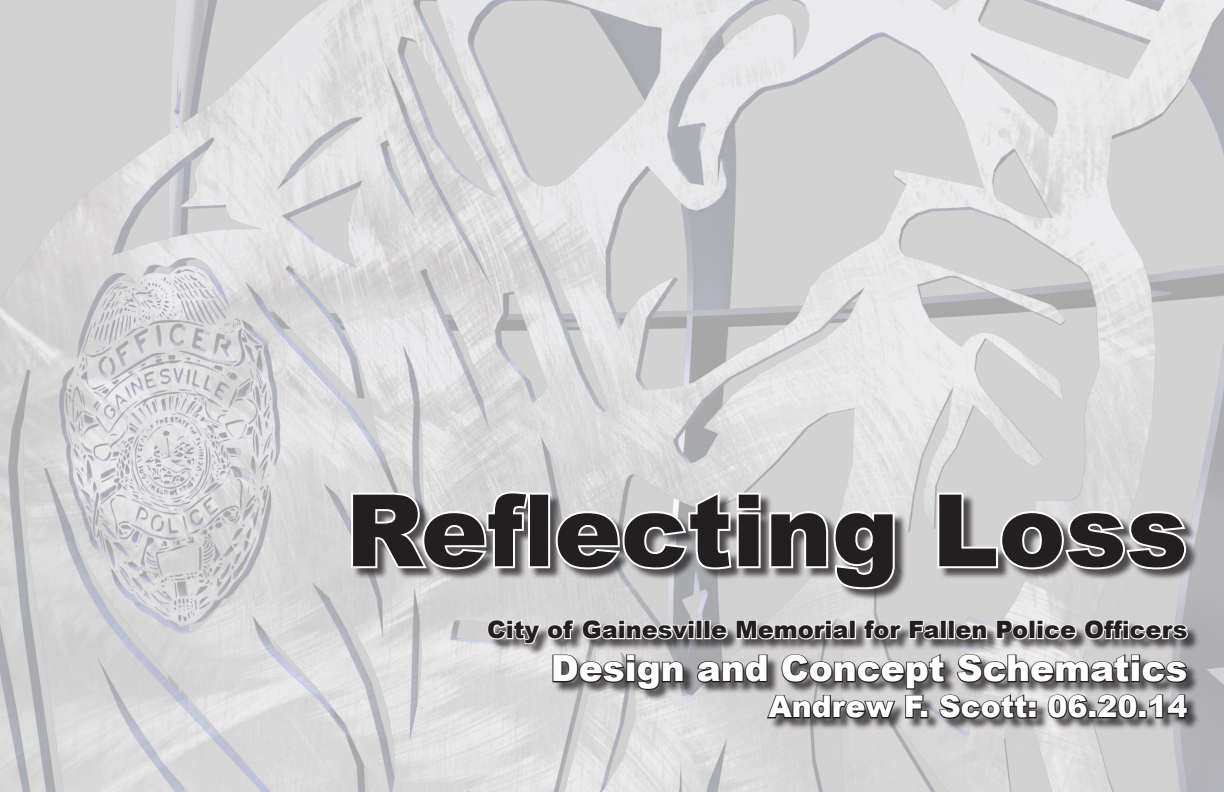
<style>
.page{position:relative;width:1224px;height:792px;background:#fff}
.page>*{position:absolute;margin:0;border:0;box-sizing:border-box;transform-origin:0 0}
.t1{font:900 100px "Arial";color:#231f20}
.t2{font:900 36px "Arial";color:#fff}
.t3{font:900 30px "Arial";color:#fff}
.t4{font:900 24px "Arial";color:#231f20}
</style>
<div class="page">
<img style="left:0;top:0;width:1224px;height:792px">
<div style="left:353px;top:493px;width:847px;height:238px;background:#231f20;opacity:.75"></div>
<svg style="left:349px;top:488px;width:548px;height:103px"></svg>
<svg style="left:935px;top:491px;width:254px;height:80px"></svg>
<svg style="left:486px;top:618px;width:210px;height:27px"></svg>
<div style="left:696px;top:620px;width:7px;height:19px;border:2px solid #fff"></div>
<div style="left:704px;top:620px;width:7px;height:19px;border:2px solid #fff"></div>
<svg style="left:710px;top:609px;width:141px;height:32px"></svg>
<div style="left:849px;top:620px;width:7px;height:19px;border:2px solid #fff"></div>
<svg style="left:863px;top:619px;width:79px;height:22px"></svg>
<div style="left:940px;top:620px;width:7px;height:19px;border:2px solid #fff"></div>
<div style="left:948px;top:620px;width:7px;height:19px;border:2px solid #fff"></div>
<svg style="left:954px;top:623px;width:34px;height:18px"></svg>
<svg style="left:995px;top:619px;width:35px;height:22px"></svg>
<div style="left:1029px;top:620px;width:7px;height:19px;border:2px solid #fff"></div>
<svg style="left:1036px;top:619px;width:153px;height:22px"></svg>
<svg style="left:551px;top:653px;width:134px;height:38px"></svg>
<svg style="left:696px;top:652px;width:493px;height:68px"></svg>
<h1 class="t1" style="left:346px;top:458px;width:844px">Reflecting Loss</h1>
<p class="t4" style="left:487px;top:612px;width:702px">City of Gainesville Memorial for Fallen Police Officers</p>
<h2 class="t2" style="left:551px;top:642px;width:638px">Design and Concept Schematics</h2>
<p class="t3" style="left:768px;top:685px;width:421px">Andrew F. Scott: 06.20.14</p>
</div>
